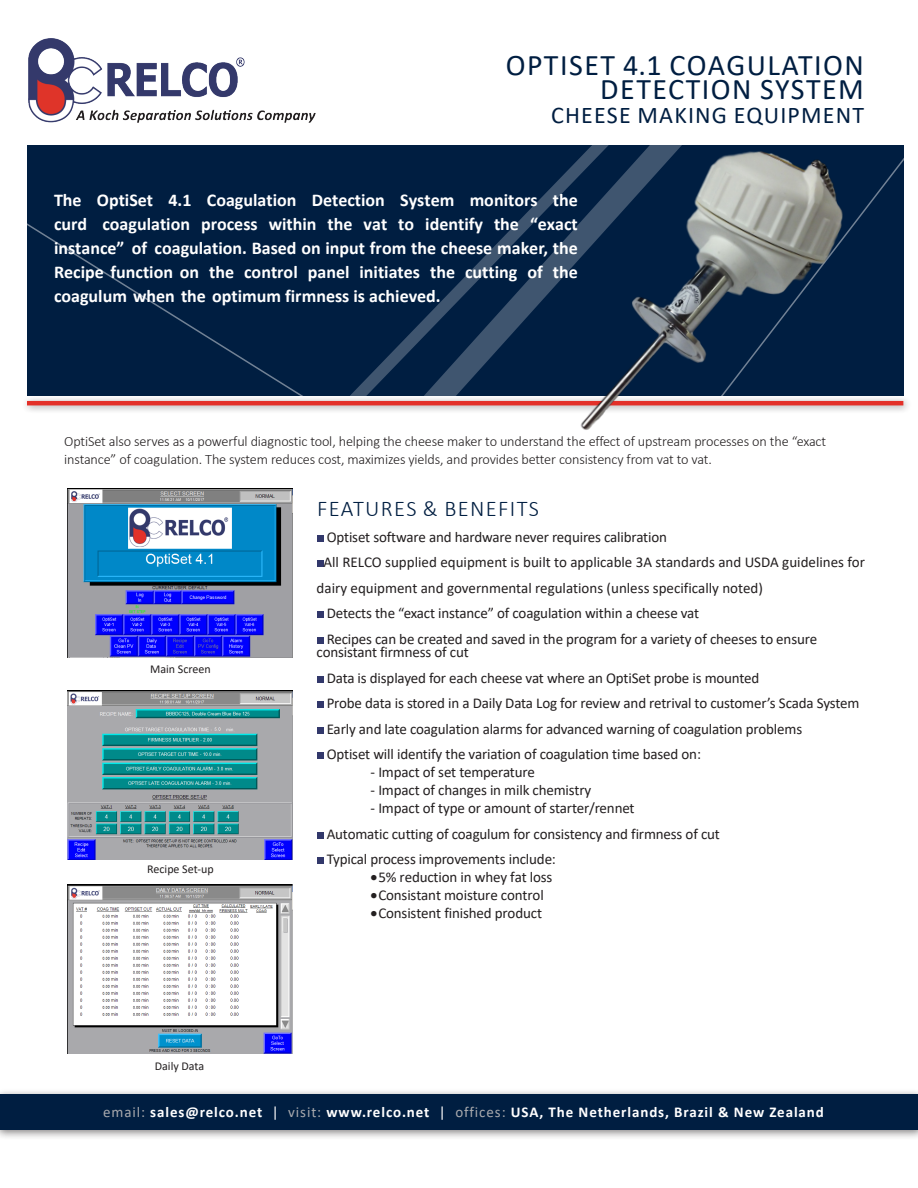
<style>
.page{position:relative;width:918px;height:1188px;background:#fff}
.page>*{position:absolute;margin:0;border:0;box-sizing:border-box;transform-origin:0 0}
.t1{font:30px/24px "Calibri";letter-spacing:.05em;color:#001e41;text-align:right}
.t2{font:24px "Calibri";letter-spacing:.05em;color:#001e41}
.t3{font:300 22.5px "Calibri";letter-spacing:.06em;color:#001e41}
.Body{font:700 18px/24px "Calibri";color:#fff;text-align:justify}
.ParaStyle02-Leading{font:15px/25.5px "Calibri";letter-spacing:-.01em;color:#231f20}
.t4{font:700 15px "Calibri";letter-spacing:.06em;color:#fff}
.ParaStyle02-Leading-2{font:300 14.25px/18px "Calibri";letter-spacing:-.01em;color:#231f20}
.ParaStyle10-Leading{font:12px "Calibri";color:#231f20}
.s1{font-weight:400;color:#a8a9ad}
.s2{font-weight:400}
</style>
<div class="page">
<div style="left:27px;top:145px;width:876px;height:251px;background:#001e41"></div>
<svg style="left:351px;top:179px;width:208px;height:216px"></svg>
<svg style="left:27px;top:223px;width:275px;height:172px"></svg>
<svg style="left:869px;top:145px;width:35px;height:250px"></svg>
<div style="left:21px;top:395px;width:891px;height:20px;background:#231f20;opacity:.45"></div>
<hr style="left:27px;top:401px;width:876px;height:4px;background:#e33029">
<div style="left:317px;top:535px;width:7px;height:7px;background:#32386b"></div>
<div style="left:317px;top:560px;width:7px;height:7px;background:#32386b"></div>
<div style="left:317px;top:611px;width:7px;height:7px;background:#32386b"></div>
<div style="left:317px;top:637px;width:7px;height:7px;background:#32386b"></div>
<div style="left:317px;top:676px;width:7px;height:7px;background:#32386b"></div>
<div style="left:317px;top:701px;width:7px;height:7px;background:#32386b"></div>
<div style="left:317px;top:727px;width:7px;height:7px;background:#32386b"></div>
<div style="left:317px;top:752px;width:7px;height:7px;background:#32386b"></div>
<div style="left:317px;top:832px;width:7px;height:7px;background:#32386b"></div>
<div style="left:317px;top:857px;width:7px;height:7px;background:#32386b"></div>
<img style="left:559px;top:145px;width:310px;height:285px">
<img style="left:68px;top:488px;width:225px;height:169px">
<img style="left:68px;top:690px;width:225px;height:169px">
<img style="left:68px;top:885px;width:225px;height:169px">
<div style="left:0;top:1088px;width:918px;height:52px;background:#231f20;opacity:.55"></div>
<div style="left:0;top:1094px;width:918px;height:36px;background:#001e41"></div>
<img style="left:29px;top:38px;width:287px;height:84px">
<p class="t1" style="left:506px;top:53px;width:360px">OPTISET 4.1 COAGULATION<br>DETECTION SYSTEM</p>
<p class="t2" style="left:551px;top:99px;width:314px">CHEESE MAKING EQUIPMENT</p>
<p class="Body" style="left:54px;top:188px;width:525px">The OptiSet 4.1 Coagulation Detection System monitors the curd coagulation process within the vat to identify the “exact instance” of coagulation. Based on input from the cheese maker, the Recipe function on the control panel initiates the cutting of the coagulum when the optimum firmness is achieved.</p>
<p class="ParaStyle02-Leading-2" style="left:64px;top:433px;width:763px">OptiSet also serves as a powerful diagnostic tool, helping the cheese maker to understand the effect of upstream processes on the “exact instance” of coagulation. The system reduces cost, maximizes yields, and provides better consistency from vat to vat.</p>
<p class="ParaStyle10-Leading" style="left:150px;top:660px;width:62px">Main Screen</p>
<p class="ParaStyle10-Leading" style="left:147px;top:860px;width:68px">Recipe Set-up</p>
<p class="t3" style="left:317px;top:495px;width:223px">FEATURES &amp; BENEFITS</p>
<p class="ParaStyle02-Leading" style="left:327px;top:523px;width:342px">Optiset software and hardware never requires calibration</p>
<p class="ParaStyle02-Leading" style="left:317px;top:549px;width:550px;text-indent:7px">All RELCO supplied equipment is built to applicable 3A standards and USDA guidelines for dairy equipment and governmental regulations (unless specifically noted)</p>
<p class="ParaStyle02-Leading" style="left:327px;top:600px;width:374px">Detects the “exact instance” of coagulation within a cheese vat</p>
<p class="ParaStyle02-Leading" style="left:317px;top:631px;width:502px;line-height:13.5px;text-indent:10px">Recipes can be created and saved in the program for a variety of cheeses to ensure consistant firmness of cut</p>
<p class="ParaStyle02-Leading" style="left:327px;top:664px;width:434px">Data is displayed for each cheese vat where an OptiSet probe is mounted</p>
<p class="ParaStyle02-Leading" style="left:327px;top:690px;width:534px">Probe data is stored in a Daily Data Log for review and retrival to customer’s Scada System</p>
<p class="ParaStyle02-Leading" style="left:327px;top:715px;width:477px">Early and late coagulation alarms for advanced warning of coagulation problems</p>
<p class="ParaStyle02-Leading" style="left:327px;top:741px;width:376px">Optiset will identify the variation of coagulation time based on:</p>
<p class="ParaStyle02-Leading" style="left:371px;top:759px;width:166px">- Impact of set temperature</p>
<p class="ParaStyle02-Leading" style="left:371px;top:777px;width:222px">- Impact of changes in milk chemistry</p>
<p class="ParaStyle02-Leading" style="left:371px;top:795px;width:266px">- Impact of type or amount of starter/rennet</p>
<p class="ParaStyle02-Leading" style="left:327px;top:820px;width:395px">Automatic cutting of coagulum for consistency and firmness of cut</p>
<p class="ParaStyle02-Leading" style="left:327px;top:846px;width:231px">Typical process improvements include:</p>
<p class="ParaStyle02-Leading" style="left:371px;top:864px;width:183px">•5% reduction in whey fat loss</p>
<p class="ParaStyle02-Leading" style="left:371px;top:882px;width:175px">•Consistant moisture control</p>
<p class="ParaStyle02-Leading" style="left:371px;top:900px;width:173px">•Consistent finished product</p>
<p class="ParaStyle10-Leading" style="left:155px;top:1057px;width:51px">Daily Data</p>
<p class="t4" style="left:103px;top:1101px;width:722px"><span class="s1">email:</span> sales@relco.net <span class="s2">|</span> <span class="s1">visit:</span> www.relco.net <span class="s2">|</span> <span class="s1">offices:</span> USA, The Netherlands, Brazil &amp; New Zealand</p>
</div>
